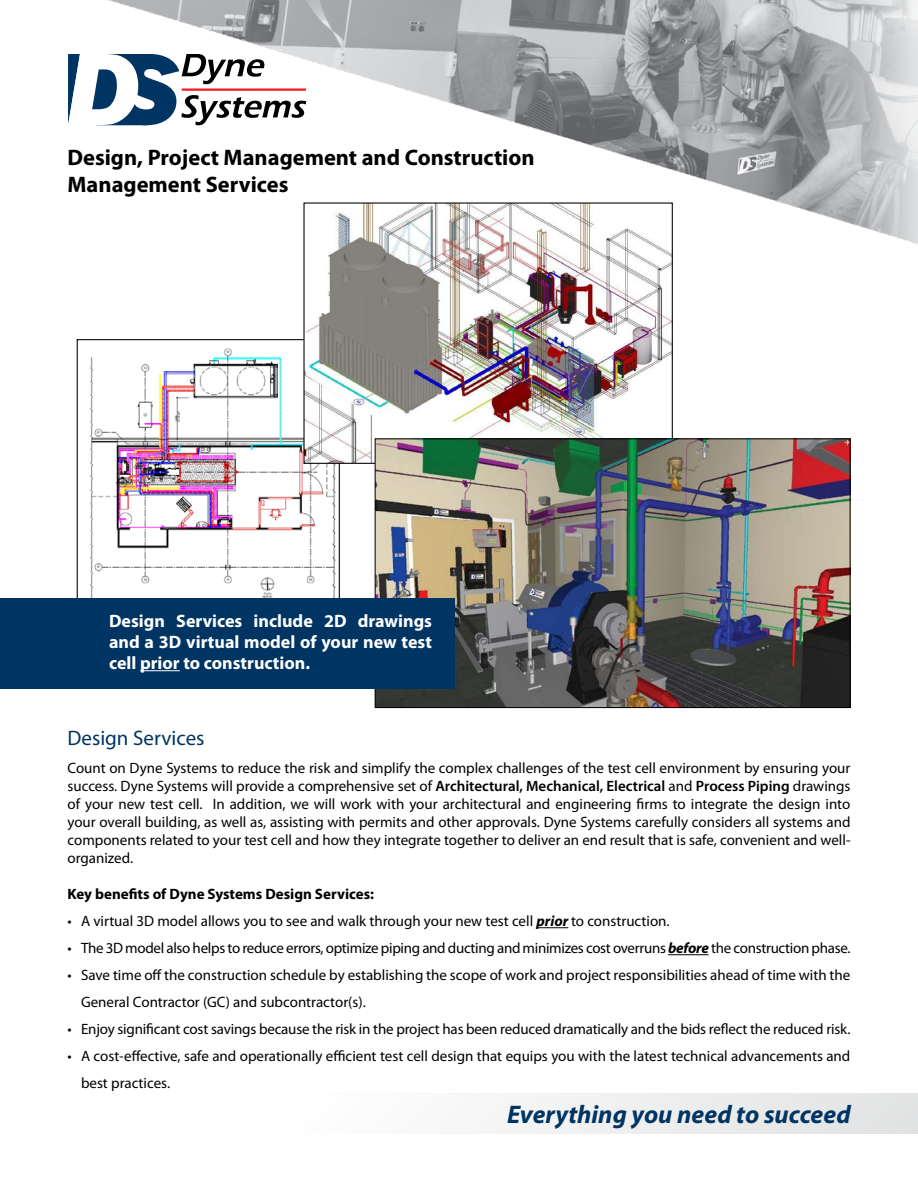
<style>
.page{position:relative;width:918px;height:1188px;background:#fff}
.page>*{position:absolute;margin:0;border:0;box-sizing:border-box;transform-origin:0 0}
.t1{font:italic 700 25.5px "Myriad Pro";color:#003462}
.t2{font:700 22.5px/27px "Myriad Pro";color:#000}
.t3{font:21px "Myriad Pro";color:#003462}
.t4{font:700 18px/21px "Myriad Pro";color:#fff;text-align:justify}
.t5{font:15px/18px "Myriad Pro";color:#000}
.t6{font:15px "Myriad Pro";letter-spacing:-.02em;color:#000}
.t7{font:700 15px "Myriad Pro";color:#000}
.s1{font-weight:600}
.s2{font-weight:700;font-style:italic}
</style>
<div class="page">
<svg style="left:68px;top:54px;width:38px;height:71px"></svg>
<svg style="left:491px;top:1093px;width:427px;height:41px"></svg>
<img style="left:106px;top:0;width:812px;height:243px">
<hr style="left:536px;top:927px;width:32px;height:1px;background:#000">
<hr style="left:668px;top:954px;width:41px;height:1px;background:#000">
<img style="left:90px;top:348px;width:246px;height:250px">
<img style="left:305px;top:204px;width:366px;height:258px">
<img style="left:377px;top:440px;width:471px;height:266px">
<div style="left:375px;top:438px;width:475px;height:270px;border:1px solid #000"></div>
<div style="left:0;top:598px;width:455px;height:91px;background:#003462"></div>
<hr style="left:140px;top:670px;width:40px;height:1px;background:#fff">
<p class="t2" style="left:68px;top:143px;width:469px">Design, Project Management and Construction<br>Management Services</p>
<p class="t4" style="left:109px;top:610px;width:324px">Design Services include 2D drawings and a 3D virtual model of your new test cell prior to construction.</p>
<p class="t3" style="left:68px;top:725px;width:139px">Design Services</p>
<p class="t5" style="left:68px;top:759px;width:785px;text-align:justify">Count on Dyne Systems to reduce the risk and simplify the complex challenges of the test cell environment by ensuring your success. Dyne Systems will provide a comprehensive set of <span class="s1">Architectural, Mechanical, Electrical</span> and <span class="s1">Process Piping</span> drawings of your new test cell. In addition, we will work with your architectural and engineering firms to integrate the design into your overall building, as well as, assisting with permits and other approvals. Dyne Systems carefully considers all systems and components related to your test cell and how they integrate together to deliver an end result that is safe, convenient and well&shy;organized.</p>
<p class="t7" style="left:68px;top:884px;width:308px">Key benefits of Dyne Systems Design Services:</p>
<p class="t5" style="left:68px;top:912px;width:604px">• A virtual 3D model allows you to see and walk through your new test cell <span class="s2">prior</span> to construction.</p>
<p class="t6" style="left:68px;top:939px;width:785px">• The 3D model also helps to reduce errors, optimize piping and ducting and minimizes cost overruns <span class="s2">before</span> the construction phase.</p>
<p class="t5" style="left:81px;top:961px;width:771px;line-height:27px;text-indent:-14px">• Save time off the construction schedule by establishing the scope of work and project responsibilities ahead of time with the<br>General Contractor (GC) and subcontractor(s).</p>
<p class="t5" style="left:68px;top:1020px;width:784px">• Enjoy significant cost savings because the risk in the project has been reduced dramatically and the bids reflect the reduced risk.</p>
<p class="t5" style="left:81px;top:1042px;width:771px;line-height:27px;text-indent:-14px">• A cost-effective, safe and operationally efficient test cell design that equips you with the latest technical advancements and best practices.</p>
<h1 class="t1" style="left:507px;top:1098px;width:345px">Everything you need to succeed</h1>
</div>
